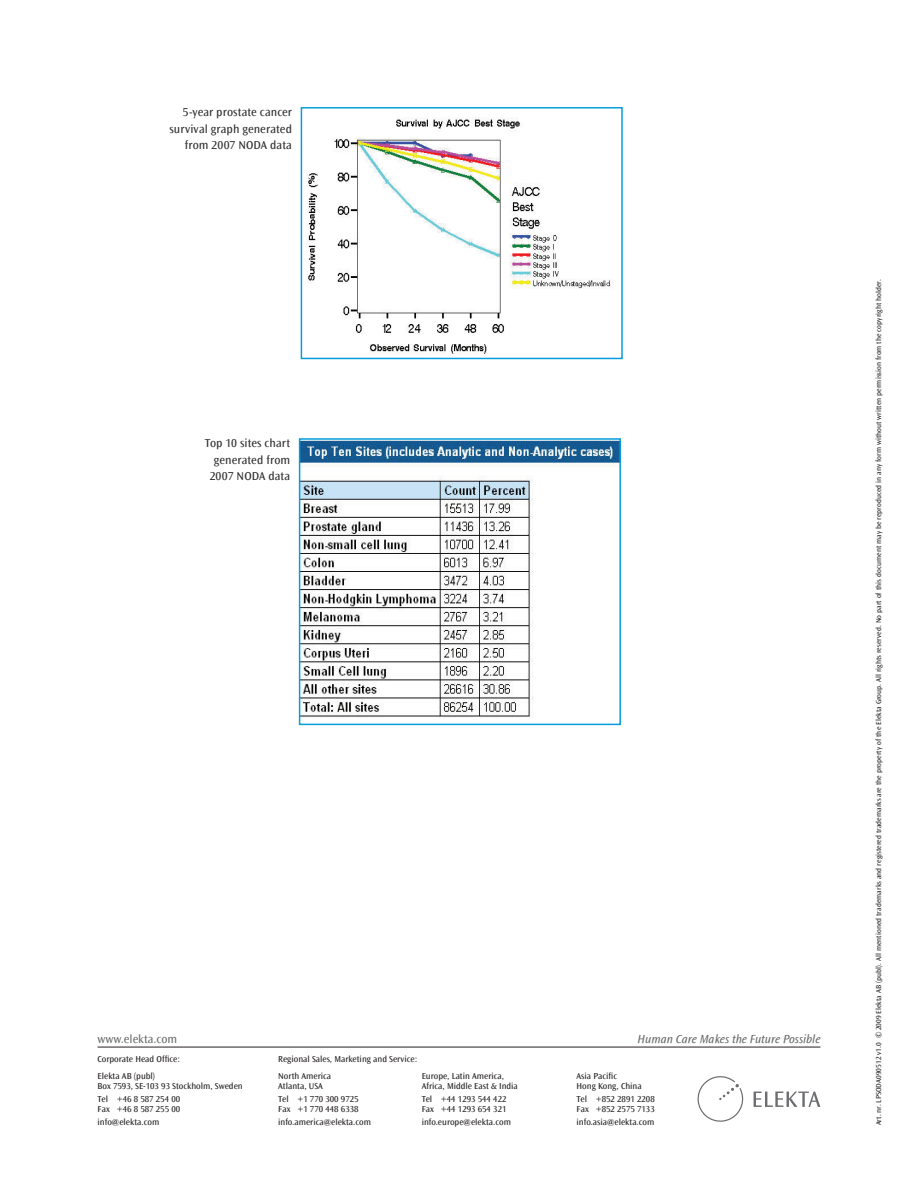
<style>
.page{position:relative;width:918px;height:1188px;background:#fff}
.page>*{position:absolute;margin:0;border:0;box-sizing:border-box;transform-origin:0 0}
.t1{font:12px/16.5px "Ocean Sans";letter-spacing:.005em;color:#312f30;text-align:right}
.t2{font:italic 12px "Ocean Sans MT Book";color:#6c6d70}
.t3{font:12px "Ocean Sans";color:#6c6d70}
.t4{font:9px/9.8px "Ocean Sans";color:#231f20}
.t5{font:7.5px "Ocean Sans";letter-spacing:.005em;color:#231f20}
</style>
<div class="page">
<svg style="left:754px;top:1092px;width:66px;height:15px"></svg>
<svg style="left:698px;top:1076px;width:46px;height:46px"></svg>
<hr style="left:98px;top:1047px;width:722px;height:1px;background:#231f20">
<img style="left:307px;top:118px;width:304px;height:236px">
<div style="left:301px;top:107px;width:322px;height:252px;border:2px solid #069ddc"></div>
<img style="left:302px;top:441px;width:316px;height:276px">
<div style="left:299px;top:438px;width:322px;height:287px;border:2px solid #069ddc"></div>
<h1 class="t1" style="left:170px;top:104px;width:124px">5-year prostate cancer survival graph generated from 2007 NODA data</h1>
<h1 class="t1" style="left:205px;top:435px;width:87px">Top 10 sites chart generated from<br>2007 NODA data</h1>
<h1 class="t3" style="left:98px;top:1032px;width:81px">www.elekta.com</h1>
<h1 class="t2" style="left:638px;top:1032px;width:184px">Human Care Makes the Future Possible</h1>
<p class="t4" style="left:98px;top:1054px;width:84px">Corporate Head Office:</p>
<p class="t4" style="left:98px;top:1071px;width:147px">Elekta AB (publ)<br>Box 7593, SE-103 93 Stockholm, Sweden</p>
<p class="t4" style="left:98px;top:1094px;width:84px">Tel +46 8 587 254 00<br>Fax +46 8 587 255 00</p>
<p class="t4" style="left:98px;top:1117px;width:63px">info@elekta.com</p>
<p class="t4" style="left:278px;top:1054px;width:141px">Regional Sales, Marketing and Service:</p>
<p class="t4" style="left:278px;top:1071px;width:54px">North America<br>Atlanta, USA</p>
<p class="t4" style="left:278px;top:1094px;width:82px">Tel +1 770 300 9725<br>Fax +1 770 448 6338</p>
<p class="t4" style="left:278px;top:1117px;width:94px">info.america@elekta.com</p>
<p class="t4" style="left:422px;top:1071px;width:98px">Europe, Latin America,<br>Africa, Middle East &amp; I ndia</p>
<p class="t4" style="left:422px;top:1094px;width:86px">Tel +44 1293 544 422<br>Fax +44 1293 654 321</p>
<p class="t4" style="left:422px;top:1117px;width:91px">info.europe@elekta.com</p>
<p class="t4" style="left:577px;top:1071px;width:67px">Asia Pacific<br>Hong Kong, China</p>
<p class="t4" style="left:577px;top:1094px;width:80px">Tel +852 2891 2208<br>Fax +852 2575 7133</p>
<p class="t4" style="left:577px;top:1117px;width:79px">info.asia@elekta.com</p>
<p class="t5" style="left:874px;top:1125px;width:848px;rotate:-90deg">Art. nr. LPSODA090512 v1.0 © 2009 Elekta AB (publ). All mentioned trademarks and registered trademarks are the property of the Elekta Group. All rights reserved. No part of this document may be reproduced in any form without written permission from the copyright holder.</p>
</div>
